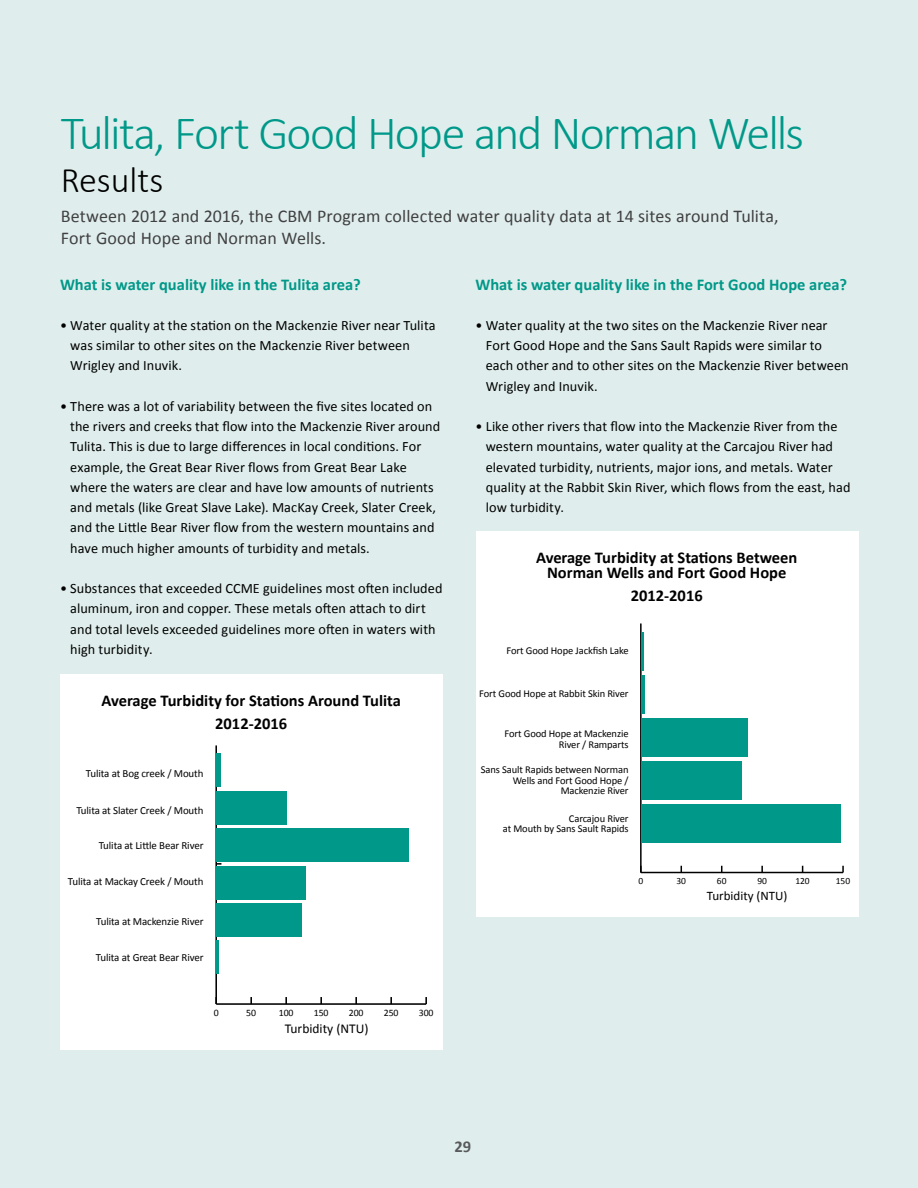
<style>
.page{position:relative;width:918px;height:1188px;background:#dfeeec}
.page>*{position:absolute;margin:0;border:0;box-sizing:border-box;transform-origin:0 0}
.t1{font:300 48px "Calibri";letter-spacing:-.04em;color:#009889}
.t2{font:300 36px "Calibri";color:#000}
.t3{font:18px/22.5px "Calibri";letter-spacing:.005em;color:#414042}
.t4{font:700 16.5px/15px "Calibri";color:#000;text-align:center}
.t5{font:700 16.5px "Calibri";color:#009889}
.t6{font:700 16.5px "Calibri";color:#58595b}
.t7{font:14.25px/20.2px "Calibri";letter-spacing:.005em;color:#000}
.t8{font:13.5px "Calibri";color:#000}
.t9{font:13.05px "Calibri";color:#000}
.t10{font:10.95px "Calibri";letter-spacing:-.01em;color:#000}
.t11{font:10.5px/10.5px "Calibri";letter-spacing:-.01em;color:#000;text-align:right}
.t12{font:9.9px "Calibri";letter-spacing:-.01em;color:#000}
.t13{font:9.45px "Calibri";letter-spacing:-.01em;color:#000}
</style>
<div class="page">
<div style="left:60px;top:674px;width:382px;height:376px;background:#fff"></div>
<hr style="left:216px;top:1003px;width:210px;height:2px;background:#000">
<svg style="left:250px;top:997px;width:2px;height:7px"></svg>
<svg style="left:285px;top:997px;width:2px;height:7px"></svg>
<svg style="left:320px;top:997px;width:2px;height:7px"></svg>
<svg style="left:355px;top:997px;width:2px;height:7px"></svg>
<svg style="left:390px;top:997px;width:2px;height:7px"></svg>
<svg style="left:425px;top:997px;width:2px;height:7px"></svg>
<hr style="left:215px;top:745px;width:2px;height:259px;background:#000">
<hr style="left:216px;top:940px;width:3px;height:34px;background:#009889">
<div style="left:216px;top:903px;width:85px;height:34px;background:#009889"></div>
<div style="left:216px;top:866px;width:90px;height:33px;background:#009889"></div>
<div style="left:216px;top:828px;width:193px;height:34px;background:#009889"></div>
<div style="left:216px;top:791px;width:71px;height:34px;background:#009889"></div>
<div style="left:216px;top:754px;width:5px;height:33px;background:#009889"></div>
<div style="left:476px;top:532px;width:383px;height:385px;background:#fff"></div>
<hr style="left:641px;top:872px;width:202px;height:1px;background:#000">
<svg style="left:761px;top:866px;width:2px;height:6px"></svg>
<svg style="left:842px;top:866px;width:2px;height:7px"></svg>
<hr style="left:640px;top:623px;width:2px;height:250px;background:#000">
<div style="left:641px;top:804px;width:200px;height:39px;background:#009889"></div>
<div style="left:641px;top:761px;width:100px;height:39px;background:#009889"></div>
<div style="left:641px;top:718px;width:106px;height:39px;background:#009889"></div>
<hr style="left:641px;top:675px;width:4px;height:39px;background:#009889">
<hr style="left:641px;top:632px;width:3px;height:39px;background:#009889">
<h1 class="t1" style="left:61px;top:103px;width:745px">Tulita, Fort Good Hope and Norman Wells</h1>
<h2 class="t2" style="left:61px;top:157px;width:104px">Results</h2>
<p class="t3" style="left:61px;top:204px;width:719px">Between 2012 and 2016, the CBM Program collected water quality data at 14 sites around Tulita,<br>Fort Good Hope and Norman Wells.</p>
<p class="t5" style="left:60px;top:274px;width:302px">What is water quality like in the Tulita area?</p>
<p class="t7" style="left:70px;top:314px;width:367px;text-indent:-10px">• Water quality at the station on the Mackenzie River near Tulita was similar to other sites on the Mackenzie River between<br>Wrigley and Inuvik.</p>
<p class="t7" style="left:70px;top:395px;width:372px;text-indent:-10px">• There was a lot of variability between the five sites located on the rivers and creeks that flow into the Mackenzie River around Tulita. This is due to large differences in local conditions. For example, the Great Bear River flows from Great Bear Lake where the waters are clear and have low amounts of nutrients and metals (like Great Slave Lake). MacKay Creek, Slater Creek, and the Little Bear River flow from the western mountains and have much higher amounts of turbidity and metals.</p>
<p class="t7" style="left:70px;top:578px;width:374px;text-indent:-10px">• Substances that exceeded CCME guidelines most often included aluminum, iron and copper. These metals often attach to dirt and total levels exceeded guidelines more often in waters with high turbidity.</p>
<p class="t4" style="left:102px;top:689px;width:301px;line-height:22.5px">Average Turbidity for Stations Around Tulita<br>2012-2016</p>
<p class="t10" style="left:86px;top:767px;width:119px">Tulita at Bog creek / Mouth</p>
<p class="t10" style="left:76px;top:804px;width:129px">Tulita at Slater Creek / Mouth</p>
<p class="t10" style="left:99px;top:839px;width:106px">Tulita at Little Bear River</p>
<p class="t10" style="left:68px;top:875px;width:137px">Tulita at Mackay Creek / Mouth</p>
<p class="t10" style="left:96px;top:914px;width:109px">Tulita at Mackenzie River</p>
<p class="t10" style="left:96px;top:951px;width:109px">Tulita at Great Bear River</p>
<p class="t12" style="left:214px;top:1006px;width:6px">0</p>
<p class="t12" style="left:246px;top:1006px;width:11px">50</p>
<p class="t12" style="left:279px;top:1006px;width:16px">100</p>
<p class="t12" style="left:314px;top:1006px;width:16px">150</p>
<p class="t12" style="left:349px;top:1006px;width:16px">200</p>
<p class="t12" style="left:384px;top:1006px;width:16px">250</p>
<p class="t12" style="left:419px;top:1006px;width:16px">300</p>
<p class="t8" style="left:285px;top:1020px;width:85px">Turbidity (NTU)</p>
<p class="t5" style="left:476px;top:274px;width:373px">What is water quality like in the Fort Good Hope area?</p>
<p class="t7" style="left:486px;top:314px;width:364px;text-indent:-10px">• Water quality at the two sites on the Mackenzie River near Fort Good Hope and the Sans Sault Rapids were similar to each other and to other sites on the Mackenzie River between Wrigley and Inuvik.</p>
<p class="t7" style="left:486px;top:416px;width:366px;text-indent:-10px">• Like other rivers that flow into the Mackenzie River from the western mountains, water quality at the Carcajou River had elevated turbidity, nutrients, major ions, and metals. Water quality at the Rabbit Skin River, which flows from the east, had low turbidity.</p>
<p class="t4" style="left:536px;top:549px;width:263px">Average Turbidity at Stations Between<br>Norman Wells and Fort Good Hope</p>
<p class="t4" style="left:631px;top:587px;width:73px">2012-2016</p>
<p class="t11" style="left:507px;top:645px;width:124px">Fort Good Hope Jackfish Lake</p>
<p class="t11" style="left:479px;top:688px;width:151px">Fort Good Hope at Rabbit Skin River</p>
<p class="t11" style="left:505px;top:728px;width:126px">Fort Good Hope at Mackenzie<br>River / Ramparts</p>
<p class="t11" style="left:481px;top:764px;width:149px">Sans Sault Rapids between Norman<br>Wells and Fort Good Hope /<br>Mackenzie River</p>
<p class="t11" style="left:503px;top:813px;width:127px">Carcajou River<br>at Mouth by Sans Sault Rapids</p>
<p class="t13" style="left:638px;top:875px;width:6px">0</p>
<p class="t13" style="left:677px;top:875px;width:11px">30</p>
<p class="t13" style="left:717px;top:875px;width:11px">60</p>
<p class="t13" style="left:757px;top:875px;width:11px">90</p>
<p class="t13" style="left:796px;top:875px;width:16px">120</p>
<p class="t13" style="left:836px;top:875px;width:16px">150</p>
<p class="t9" style="left:707px;top:888px;width:82px">Turbidity (NTU)</p>
<p class="t6" style="left:454px;top:1137px;width:18px">29</p>
</div>
